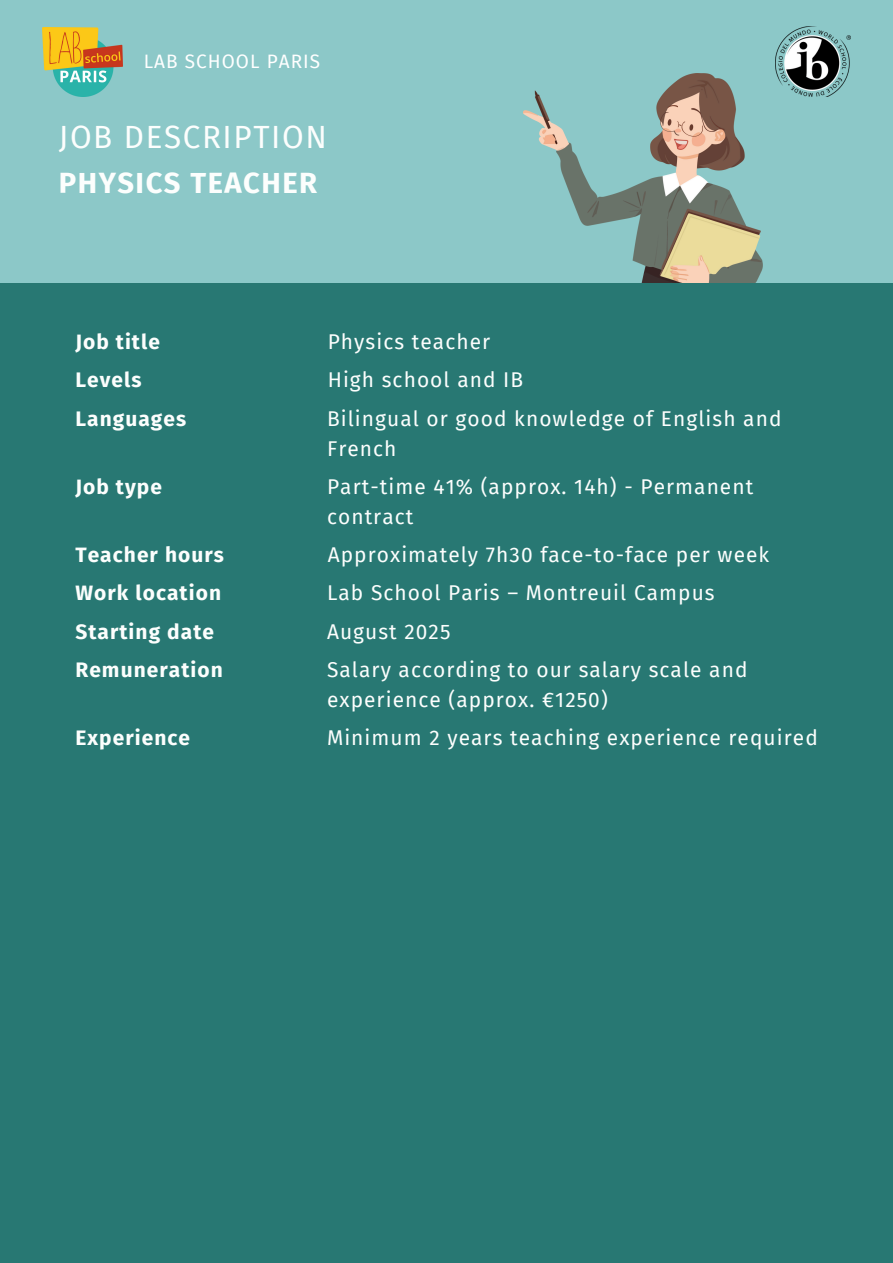
<style>
.page{position:relative;width:893px;height:1263px;background:#fff}
.page>*{position:absolute;margin:0;border:0;box-sizing:border-box;transform-origin:0 0}
.t1{font:31.42px "Fira Sans";letter-spacing:.05em;color:#fcfefd}
.t2{font:700 29.17px "Fira Sans";letter-spacing:.05em;color:#fcfefd}
.t3{font:20.92px/29.8px "Fira Sans";letter-spacing:.05em;color:#fcfefd}
.t4{font:700 20.92px "Fira Sans";letter-spacing:.05em;color:#fcfefd}
.t5{font:18.98px "Fira Sans";letter-spacing:.055em;color:#fff}
</style>
<div class="page">
<div style="left:0;top:0;width:892px;height:1262px;background:#8cc8c8"></div>
<img style="left:523px;top:73px;width:239px;height:211px">
<img style="left:43px;top:27px;width:80px;height:69px">
<img style="left:776px;top:27px;width:74px;height:70px">
<div style="left:0;top:284px;width:893px;height:979px;background:#287873"></div>
<p class="t5" style="left:144px;top:51px;width:178px">LAB SCHOOL PARIS</p>
<p class="t1" style="left:59px;top:119px;width:269px">JOB DESCRIPTION</p>
<h4 class="t2" style="left:59px;top:166px;width:260px">PHYSICS TEACHER</h4>
<h1 class="t4" style="left:75px;top:329px;width:86px">Job title</h1>
<h2 class="t3" style="left:328px;top:327px;width:164px">Physics teacher</h2>
<p class="t4" style="left:75px;top:368px;width:68px">Levels</p>
<h4 class="t3" style="left:328px;top:366px;width:197px">High school and IB</h4>
<p class="t4" style="left:75px;top:406px;width:112px">Languages</p>
<p class="t4" style="left:75px;top:474px;width:88px">Job type</p>
<h4 class="t3" style="left:327px;top:404px;width:456px">Bilingual or good knowledge of English and<br>French</h4>
<h4 class="t3" style="left:327px;top:472px;width:428px">Part-time 41% (approx. 14h) - Permanent contract</h4>
<p class="t4" style="left:75px;top:543px;width:150px">Teacher hours</p>
<h4 class="t3" style="left:328px;top:540px;width:443px">Approximately 7h30 face-to-face per week</h4>
<p class="t4" style="left:75px;top:581px;width:147px">Work location</p>
<h4 class="t3" style="left:327px;top:578px;width:389px">Lab School Paris – Montreuil Campus</h4>
<p class="t4" style="left:75px;top:619px;width:140px">Starting date</p>
<h4 class="t3" style="left:327px;top:617px;width:125px">August 2025</h4>
<h4 class="t3" style="left:327px;top:655px;width:422px">Salary according to our salary scale and experience (approx. €1250)</h4>
<p class="t4" style="left:75px;top:658px;width:149px">Remuneration</p>
<p class="t4" style="left:75px;top:726px;width:116px">Experience</p>
<h4 class="t3" style="left:327px;top:723px;width:492px">Minimum 2 years teaching experience required</h4>
</div>
